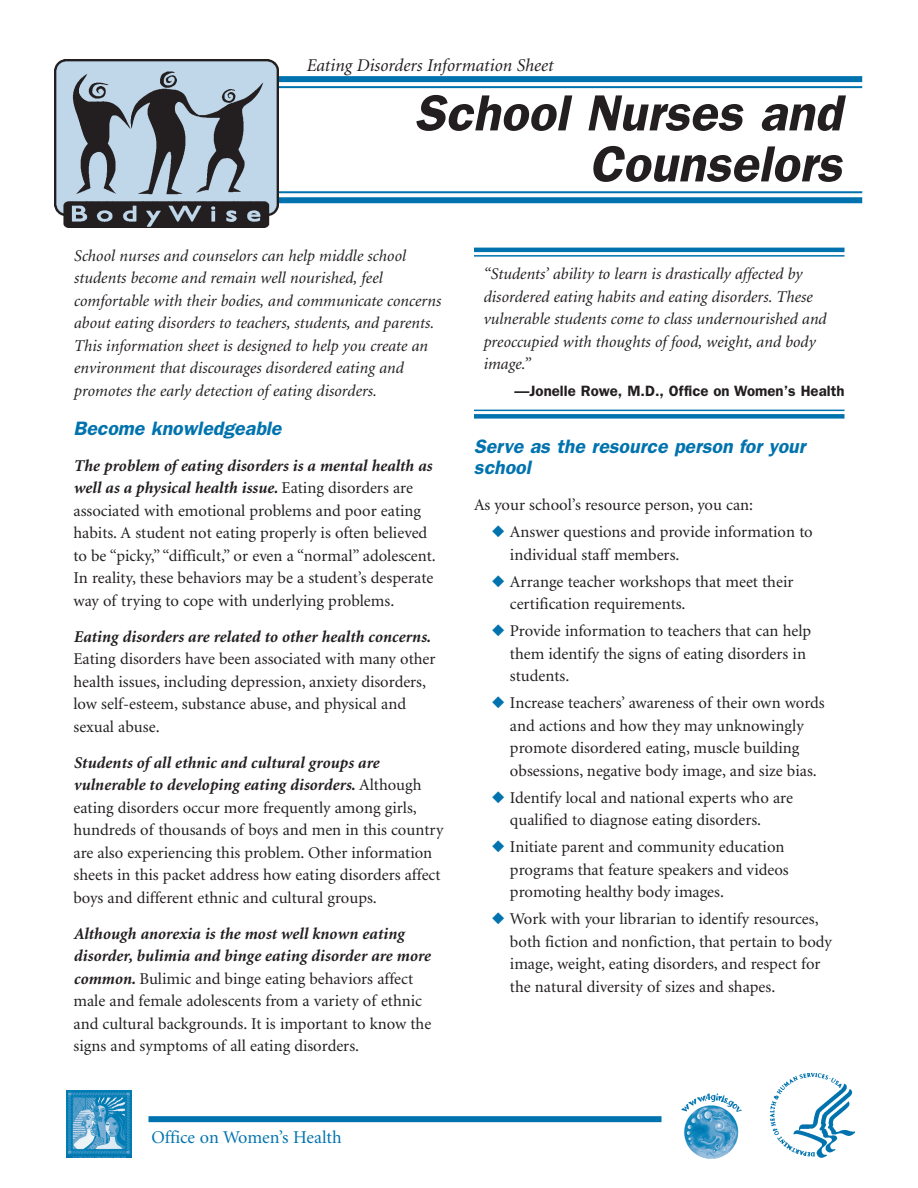
<style>
.page{position:relative;width:918px;height:1188px;background:#fff}
.page>*{position:absolute;margin:0;border:0;box-sizing:border-box;transform-origin:0 0}
.t1{font:italic 600 51px/51px "Franklin Gothic";color:#231f20;text-align:right}
.t2{font:italic 600 19.5px/21px "Franklin Gothic";color:#0073ae}
.t3{font:italic 18px "Minion";color:#231f20}
.t4{font:18px "Minion";color:#0073ae}
.t5{font:16.5px/22.5px "Minion";color:#231f20}
.t6{font:italic 16.5px/22.5px "Minion";color:#231f20}
.t7{font:italic 700 16.5px "Minion";color:#231f20}
.t8{font:600 15px "Franklin Gothic";color:#231f20}
.s1{font-weight:700;font-style:italic}
.s2{color:#0073ae}
</style>
<div class="page">
<div style="left:245px;top:76px;width:617px;height:6px;background:#0073ae"></div>
<hr style="left:245px;top:86px;width:617px;height:2px;background:#0073ae">
<hr style="left:250px;top:191px;width:612px;height:2px;background:#0073ae">
<div style="left:250px;top:197px;width:612px;height:6px;background:#0073ae"></div>
<hr style="left:474px;top:248px;width:370px;height:4px;background:#0073ae">
<hr style="left:474px;top:255px;width:370px;height:2px;background:#0073ae">
<hr style="left:474px;top:410px;width:370px;height:1px;background:#0073ae">
<div style="left:474px;top:414px;width:370px;height:5px;background:#0073ae"></div>
<img style="left:681px;top:1093px;width:61px;height:66px">
<img style="left:770px;top:1072px;width:86px;height:86px">
<div style="left:63px;top:1091px;width:69px;height:67px;background:linear-gradient(to bottom,#fff,#fff)"></div>
<img style="left:67px;top:1091px;width:64px;height:67px">
<div style="left:148px;top:1116px;width:514px;height:6px;background:#0073ae"></div>
<img style="left:55px;top:59px;width:224px;height:169px">
<p class="t3" style="left:306px;top:58px;width:248px">Eating Disorders Information Sheet</p>
<h1 class="t1" style="left:415px;top:92px;width:437px">School Nurses and<br>Counselors</h1>
<p class="t6" style="left:74px;top:246px;width:369px">School nurses and counselors can help middle school students become and remain well nourished, feel comfortable with their bodies, and communicate concerns about eating disorders to teachers, students, and parents.<br>This information sheet is designed to help you create an environment that discourages disordered eating and promotes the early detection of eating disorders.</p>
<p class="t2" style="left:74px;top:419px;width:213px">Become knowledgeable</p>
<p class="t5" style="left:74px;top:456px;width:364px"><span class="s1">The problem of eating disorders is a mental health as well as a physical health issue.</span> Eating disorders are associated with emotional problems and poor eating habits. A student not eating properly is often believed to be “picky,” “difficult,” or even a “normal” adolescent.<br>In reality, these behaviors may be a student’s desperate way of trying to cope with underlying problems.</p>
<p class="t7" style="left:74px;top:630px;width:359px">Eating disorders are related to other health concerns.</p>
<p class="t5" style="left:74px;top:649px;width:364px">Eating disorders have been associated with many other health issues, including depression, anxiety disorders, low self-esteem, substance abuse, and physical and sexual abuse.</p>
<p class="t5" style="left:74px;top:753px;width:371px"><span class="s1">Students of all ethnic and cultural groups are vulnerable to developing eating disorders.</span> Although eating disorders occur more frequently among girls, hundreds of thousands of boys and men in this country are also experiencing this problem. Other information sheets in this packet address how eating disorders affect boys and different ethnic and cultural groups.</p>
<p class="t5" style="left:74px;top:924px;width:359px"><span class="s1">Although anorexia is the most well known eating disorder, bulimia and binge eating disorder are more common.</span> Bulimic and binge eating behaviors affect male and female adolescents from a variety of ethnic and cultural backgrounds. It is important to know the signs and symptoms of all eating disorders.</p>
<p class="t4" style="left:152px;top:1130px;width:192px">Office on Women’s Health</p>
<p class="t6" style="left:483px;top:264px;width:345px">“Students’ ability to learn is drastically affected by disordered eating habits and eating disorders. These vulnerable students come to class undernourished and preoccupied with thoughts of food, weight, and body image.”</p>
<p class="t8" style="left:515px;top:386px;width:331px">—Jonelle Rowe, M.D., Office on Women’s Health</p>
<p class="t2" style="left:474px;top:438px;width:336px">Serve as the resource person for your school</p>
<p class="t5" style="left:474px;top:495px;width:281px">As your school’s resource person, you can:</p>
<p class="t5" style="left:510px;top:522px;width:304px;text-indent:-18px"><span class="s2">◆</span> Answer questions and provide information to individual staff members.</p>
<p class="t5" style="left:510px;top:571px;width:285px;text-indent:-18px"><span class="s2">◆</span> Arrange teacher workshops that meet their certification requirements.</p>
<p class="t5" style="left:510px;top:621px;width:303px;text-indent:-18px"><span class="s2">◆</span> Provide information to teachers that can help them identify the signs of eating disorders in students.</p>
<p class="t5" style="left:510px;top:693px;width:316px;text-indent:-18px"><span class="s2">◆</span> Increase teachers’ awareness of their own words and actions and how they may unknowingly promote disordered eating, muscle building obsessions, negative body image, and size bias.</p>
<p class="t5" style="left:510px;top:787px;width:285px;text-indent:-18px"><span class="s2">◆</span> Identify local and national experts who are qualified to diagnose eating disorders.</p>
<p class="t5" style="left:510px;top:837px;width:280px;text-indent:-18px"><span class="s2">◆</span> Initiate parent and community education programs that feature speakers and videos promoting healthy body images.</p>
<p class="t5" style="left:510px;top:909px;width:323px;text-indent:-18px"><span class="s2">◆</span> Work with your librarian to identify resources, both fiction and nonfiction, that pertain to body image, weight, eating disorders, and respect for the natural diversity of sizes and shapes.</p>
</div>
